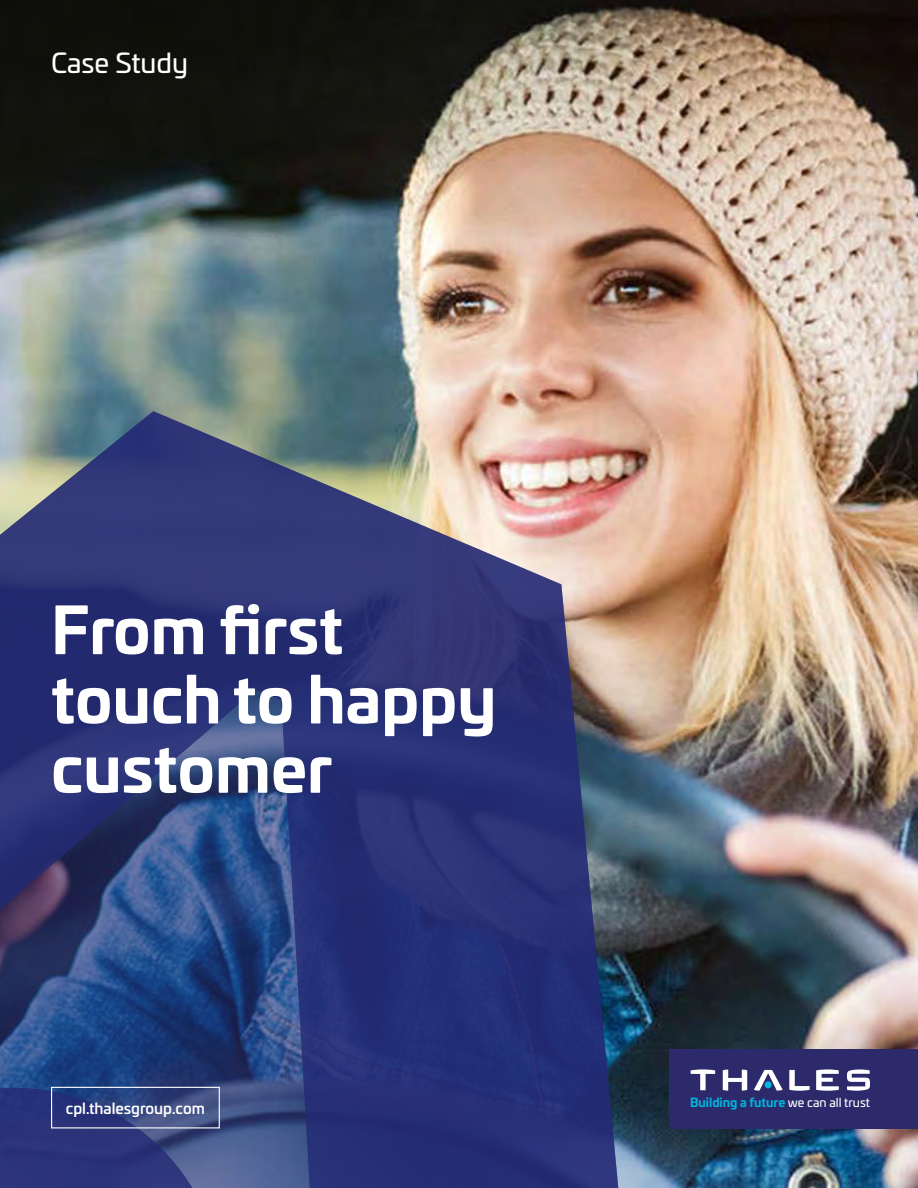
<style>
.page{position:relative;width:918px;height:1188px;background:#fff}
.page>*{position:absolute;margin:0;border:0;box-sizing:border-box;transform-origin:0 0}
.t1{font:700 63px/69.3px "Univia Pro";color:#fff}
.t2{font:27px "Univia Pro";color:#fff}
.t3{font:500 15px "Univia Pro";color:#fff}
.t4{font:700 12.15px "Univia Pro";color:#00b4dd}
.s1{font-weight:400;color:#fff}
</style>
<div class="page">
<img style="left:0;top:0;width:918px;height:1188px">
<img style="left:0;top:411px;width:686px;height:777px">
<svg style="left:0;top:1060px;width:251px;height:128px"></svg>
<div style="left:669px;top:1049px;width:249px;height:79px;background:#2c2a6b"></div>
<svg style="left:847px;top:1069px;width:23px;height:22px"></svg>
<svg style="left:816px;top:1069px;width:23px;height:22px"></svg>
<svg style="left:789px;top:1070px;width:21px;height:21px"></svg>
<svg style="left:754px;top:1070px;width:29px;height:21px"></svg>
<div style="left:765px;top:1081px;width:7px;height:7px;background:#00b4dd;border-radius:50%"></div>
<svg style="left:723px;top:1070px;width:24px;height:21px"></svg>
<svg style="left:691px;top:1069px;width:24px;height:21px"></svg>
<div style="left:51px;top:1087px;width:169px;height:41px;border:1px solid #fff"></div>
<p class="t2" style="left:51px;top:42px;width:139px">Case Study</p>
<p class="t1" style="left:51px;top:591px;width:447px">From first touch to happy customer</p>
<p class="t3" style="left:66px;top:1096px;width:141px">cpl.thalesgroup.com</p>
<p class="t4" style="left:690px;top:1093px;width:181px">Building a future <span class="s1">we can all trust</span></p>
</div>
